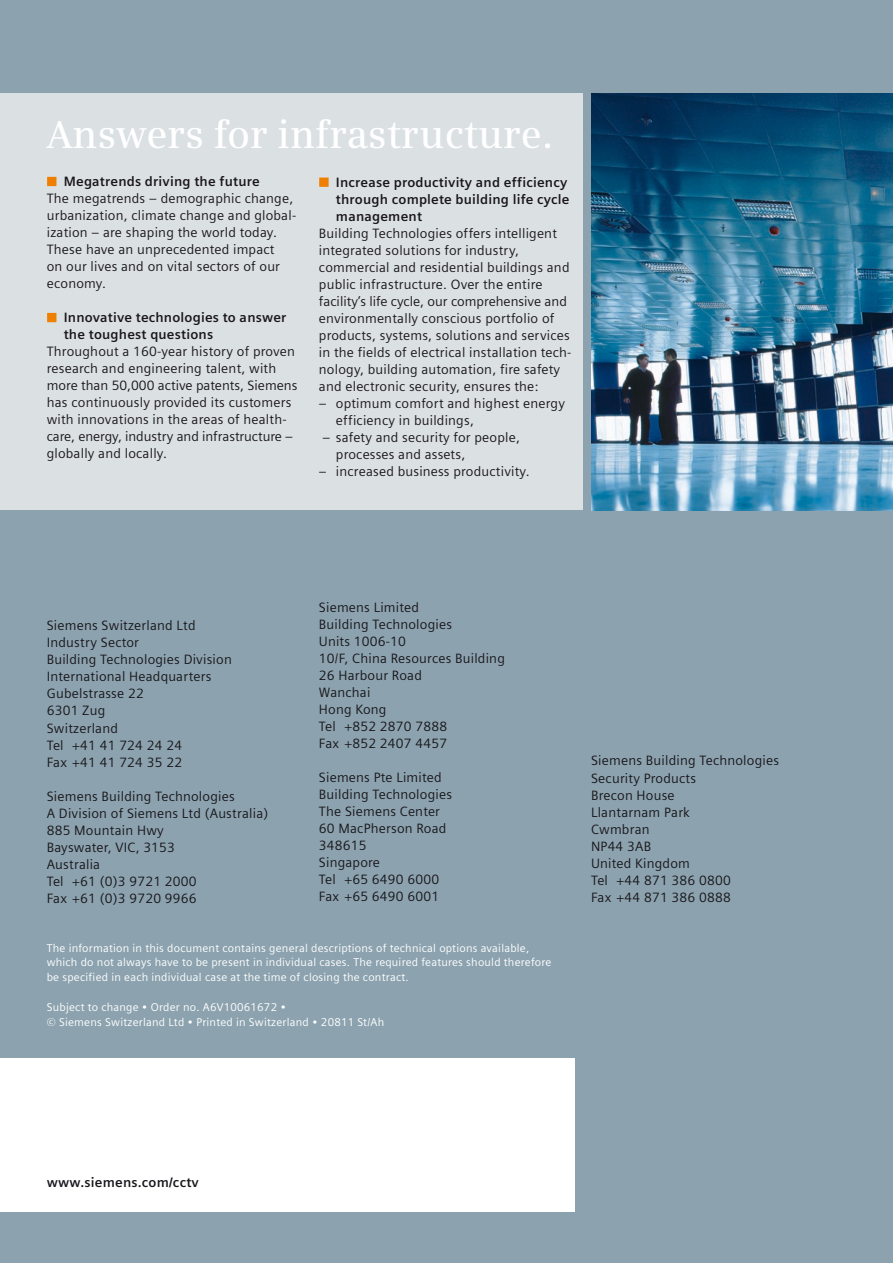
<style>
.page{position:relative;width:893px;height:1263px;background:#8ca3af}
.page>*{position:absolute;margin:0;border:0;box-sizing:border-box;transform-origin:0 0}
.t1{font:600 39px "Siemens Serif";color:#fff}
.t2{font:13.5px/17px "Siemens Sans";letter-spacing:.015em;color:#1a171c}
.t3{font:700 13.5px/17px "Siemens Sans";letter-spacing:.015em;color:#1a171c}
.t4{font:11.25px/14.9px "Siemens Sans";letter-spacing:.02em;color:#fff}
</style>
<div class="page">
<div style="left:0;top:1059px;width:574px;height:153px;background:#fff"></div>
<div style="left:0;top:94px;width:583px;height:416px;background:#dbe0e3"></div>
<img style="left:591px;top:94px;width:302px;height:416px">
<div style="left:47px;top:177px;width:9px;height:9px;border:2px solid #ee7f00"></div>
<div style="left:47px;top:313px;width:9px;height:9px;border:2px solid #ee7f00"></div>
<div style="left:319px;top:178px;width:10px;height:9px;border:2px solid #ee7f00"></div>
<svg style="left:48px;top:177px;width:8px;height:8px"></svg>
<svg style="left:48px;top:313px;width:8px;height:8px"></svg>
<svg style="left:320px;top:178px;width:8px;height:8px"></svg>
<h1 class="t1" style="left:47px;top:111px;width:508px">Answers for infrastructure.</h1>
<p class="t3" style="left:64px;top:173px;width:197px">Megatrends driving the future</p>
<p class="t2" style="left:47px;top:190px;width:251px">The megatrends – demographic change, urbanization, climate change and global&shy;ization – are shaping the world today.<br>These have an unprecedented impact<br>on our lives and on vital sectors of our economy.</p>
<p class="t3" style="left:64px;top:309px;width:224px">Innovative technologies to answer the toughest questions</p>
<p class="t2" style="left:47px;top:343px;width:252px">Throughout a 160-year history of proven research and engineering talent, with more than 50,000 active patents, Siemens has continuously provided its customers with innovations in the areas of health&shy;care, energy, industry and infrastructure – globally and locally.</p>
<p class="t3" style="left:336px;top:174px;width:235px">Increase productivity and efficiency through complete building life cycle management</p>
<p class="t2" style="left:319px;top:225px;width:254px">Building Technologies offers intelligent integrated solutions for industry, commercial and residential buildings and public infrastructure. Over the entire facility’s life cycle, our comprehensive and environmentally conscious portfolio of products, systems, solutions and services in the fields of electrical installation tech&shy;nology, building automation, fire safety and electronic security, ensures the:</p>
<p class="t2" style="left:336px;top:395px;width:230px;text-indent:-17px">– optimum comfort and highest energy efficiency in buildings,</p>
<p class="t2" style="left:336px;top:429px;width:185px;text-indent:-13px">– safety and security for people, processes and assets,</p>
<p class="t2" style="left:319px;top:463px;width:212px">– increased business productivity.</p>
<p class="t2" style="left:319px;top:599px;width:188px">Siemens Limited<br>Building Technologies<br>Units 1006-10<br>10/F, China Resources Building<br>26 Harbour Road<br>Wanchai<br>Hong Kong<br>Tel +852 2870 7888<br>Fax +852 2407 4457</p>
<p class="t2" style="left:319px;top:769px;width:135px">Siemens Pte Limited<br>Building Technologies<br>The Siemens Center<br>60 MacPherson Road<br>348615<br>Singapore<br>Tel +65 6490 6000<br>Fax +65 6490 6001</p>
<p class="t2" style="left:47px;top:617px;width:187px">Siemens Switzerland Ltd<br>Industry Sector<br>Building Technologies Division<br>International Headquarters<br>Gubelstrasse 22<br>6301 Zug<br>Switzerland<br>Tel +41 41 724 24 24<br>Fax +41 41 724 35 22</p>
<p class="t2" style="left:47px;top:787px;width:223px">Siemens Building Technologies<br>A Division of Siemens Ltd (Australia)<br>885 Mountain Hwy<br>Bayswater, VIC, 3153<br>Australia<br>Tel +61 (0)3 9721 2000<br>Fax +61 (0)3 9720 9966</p>
<p class="t4" style="left:47px;top:940px;width:506px">The information in this document contains general descriptions of technical options available, which do not always have to be present in individual cases. The required features should therefore be specified in each individual case at the time of closing the contract.</p>
<p class="t4" style="left:47px;top:1000px;width:339px">Subject to change • Order no. A6V10061672 •<br>© Siemens Switzerland Ltd • Printed in Switzerland • 20811 St/Ah</p>
<p class="t2" style="left:591px;top:752px;width:189px">Siemens Building Technologies<br>Security Products<br>Brecon House<br>Llantarnam Park<br>Cwmbran<br>NP44 3AB<br>United Kingdom<br>Tel +44 871 386 0800<br>Fax +44 871 386 0888</p>
<p class="t3" style="left:47px;top:1174px;width:154px">www.siemens.com/cctv</p>
</div>
